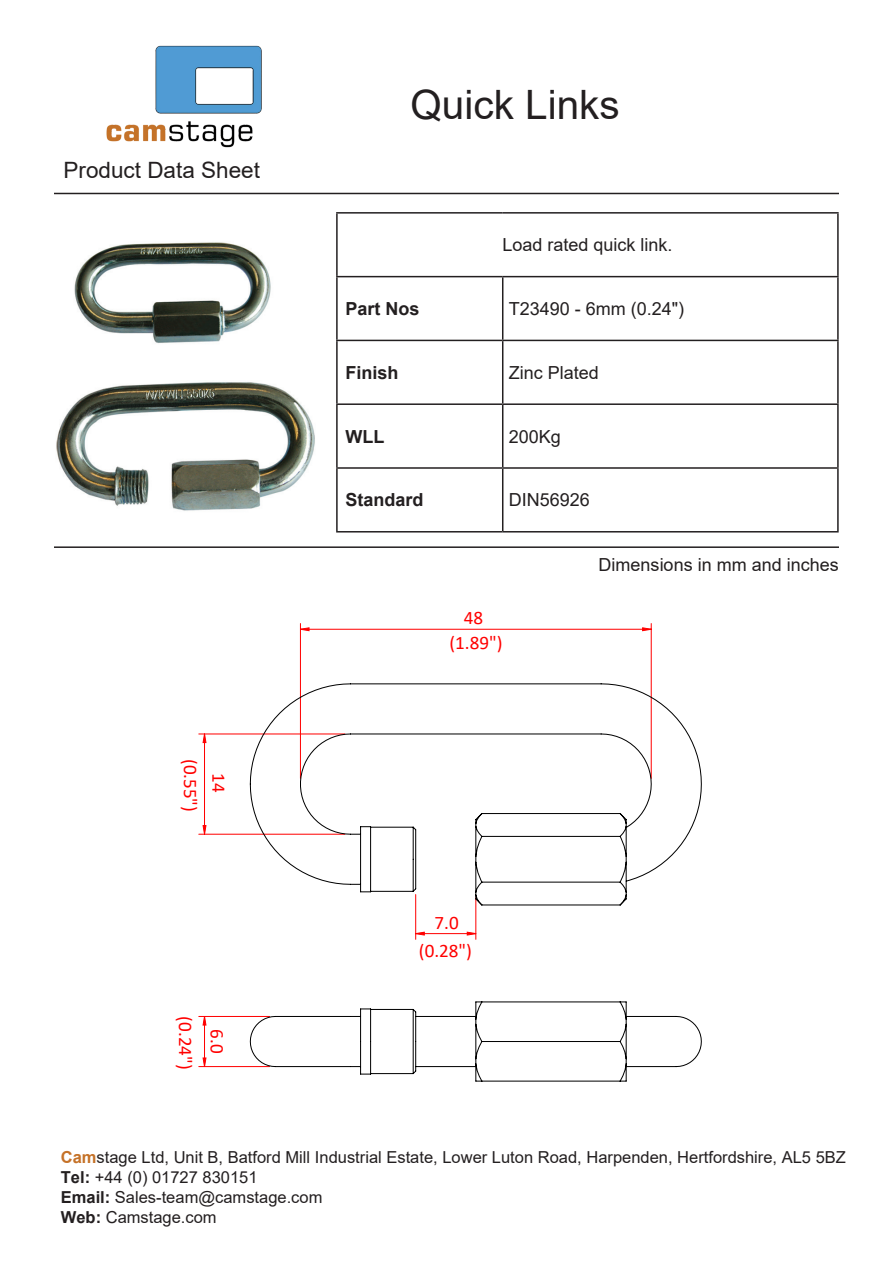
<style>
.page{position:relative;width:893px;height:1263px;background:#fff}
.page>*{position:absolute;margin:0;border:0;box-sizing:border-box;transform-origin:0 0}
.t1{font:40.5px "Arial";color:#231f20}
.t2{font:22.5px "Arial";color:#231f20}
.t3{font:19.05px "Calibri";color:#f00}
.t4{font:18px "Arial";color:#231f20}
.t5{font:700 18px "Arial";color:#231f20}
.t6{font:16.5px/19.8px "Arial";color:#231f20}
.s1{font-weight:700;color:#c57228}
.s2{font-style:inherit}
.s3{font-weight:700}
</style>
<div class="page">
<hr style="left:54px;top:193px;width:785px;height:1px;background:#231f20">
<hr style="left:54px;top:546px;width:785px;height:2px;background:#231f20">
<img style="left:56px;top:242px;width:259px;height:269px">
<hr style="left:336px;top:212px;width:167px;height:2px;background:#231f20">
<hr style="left:336px;top:214px;width:2px;height:62px;background:#231f20">
<hr style="left:503px;top:212px;width:336px;height:2px;background:#231f20">
<hr style="left:837px;top:214px;width:2px;height:62px;background:#231f20">
<hr style="left:336px;top:276px;width:167px;height:1px;background:#231f20">
<hr style="left:336px;top:277px;width:2px;height:63px;background:#231f20">
<hr style="left:503px;top:276px;width:336px;height:1px;background:#231f20">
<hr style="left:502px;top:277px;width:1px;height:63px;background:#231f20">
<hr style="left:837px;top:277px;width:2px;height:63px;background:#231f20">
<hr style="left:336px;top:340px;width:167px;height:1px;background:#231f20">
<hr style="left:336px;top:341px;width:2px;height:62px;background:#231f20">
<hr style="left:503px;top:340px;width:336px;height:1px;background:#231f20">
<hr style="left:502px;top:341px;width:1px;height:62px;background:#231f20">
<hr style="left:837px;top:341px;width:2px;height:62px;background:#231f20">
<hr style="left:336px;top:403px;width:167px;height:2px;background:#231f20">
<hr style="left:336px;top:405px;width:2px;height:62px;background:#231f20">
<hr style="left:503px;top:403px;width:336px;height:2px;background:#231f20">
<hr style="left:502px;top:405px;width:1px;height:62px;background:#231f20">
<hr style="left:837px;top:405px;width:2px;height:62px;background:#231f20">
<hr style="left:336px;top:467px;width:167px;height:2px;background:#231f20">
<hr style="left:336px;top:469px;width:2px;height:62px;background:#231f20">
<hr style="left:503px;top:467px;width:336px;height:2px;background:#231f20">
<hr style="left:502px;top:469px;width:1px;height:62px;background:#231f20">
<hr style="left:837px;top:469px;width:2px;height:62px;background:#231f20">
<hr style="left:336px;top:531px;width:167px;height:1px;background:#231f20">
<hr style="left:503px;top:531px;width:336px;height:1px;background:#231f20">
<hr style="left:151px;top:1180px;width:616px;height:1px;background:#c0c0c0">
<hr style="left:151px;top:598px;width:1px;height:502px;background:#c0c0c0">
<hr style="left:151px;top:598px;width:616px;height:1px;background:#c0c0c0">
<hr style="left:797px;top:598px;width:1px;height:502px;background:#c0c0c0">
<hr style="left:475px;top:898px;width:1px;height:41px;background:#f00">
<hr style="left:415px;top:894px;width:1px;height:45px;background:#f00">
<hr style="left:199px;top:834px;width:146px;height:1px;background:#f00">
<hr style="left:199px;top:733px;width:146px;height:1px;background:#f00">
<hr style="left:199px;top:1016px;width:71px;height:1px;background:#f00">
<hr style="left:199px;top:1066px;width:71px;height:1px;background:#f00">
<hr style="left:300px;top:623px;width:1px;height:155px;background:#f00">
<hr style="left:651px;top:623px;width:1px;height:155px;background:#f00">
<svg style="left:415px;top:931px;width:62px;height:5px"></svg>
<svg style="left:202px;top:733px;width:5px;height:102px"></svg>
<svg style="left:202px;top:1017px;width:5px;height:51px"></svg>
<svg style="left:299px;top:627px;width:353px;height:5px"></svg>
<svg style="left:249px;top:683px;width:453px;height:223px"></svg>
<svg style="left:249px;top:1001px;width:453px;height:81px"></svg>
<img style="left:106px;top:45px;width:156px;height:103px">
<p class="t2" style="left:64px;top:154px;width:198px">Product Data Sheet</p>
<p class="t3" style="left:204px;top:759px;width:55px;rotate:90deg">(0.55")</p>
<p class="t3" style="left:232px;top:773px;width:21px;rotate:90deg">14</p>
<p class="t3" style="left:199px;top:1016px;width:55px;rotate:90deg">(0.24")</p>
<p class="t3" style="left:230px;top:1029px;width:26px;rotate:90deg">6.0</p>
<p class="t1" style="left:410px;top:77px;width:211px">Quick Links</p>
<p class="t4" style="left:502px;top:233px;width:172px">Load rated quick link.</p>
<p class="t5" style="left:345px;top:296px;width:76px">Part Nos</p>
<p class="t4" style="left:509px;top:296px;width:177px">T23490 - 6mm (0.24")</p>
<p class="t5" style="left:345px;top:360px;width:55px">Finish</p>
<p class="t4" style="left:509px;top:360px;width:92px">Zinc Plated</p>
<p class="t5" style="left:345px;top:424px;width:40px">WLL</p>
<p class="t4" style="left:509px;top:424px;width:54px">200Kg</p>
<p class="t5" style="left:345px;top:487px;width:80px">Standard</p>
<p class="t4" style="left:509px;top:488px;width:83px">DIN56926</p>
<p class="t3" style="left:464px;top:605px;width:21px">48</p>
<p class="t3" style="left:449px;top:630px;width:55px">(1.89")</p>
<p class="t4" style="left:599px;top:552px;width:242px">Dimensions in mm and inches</p>
<p class="t3" style="left:435px;top:909px;width:26px">7.0</p>
<p class="t3" style="left:419px;top:938px;width:55px">(0.28")</p>
<p class="t6" style="left:61px;top:1148px;width:787px"><span class="s1">Cam</span><span class="s2">stage Ltd,</span> Unit B, Batford Mill Industrial Estate<span class="s2">, L</span>ower Luton Road<span class="s2">,</span> Harpenden, Hertfordshire<span class="s2">,</span> AL5 5BZ <span class="s3">Tel:</span> +44 (0) 01727 830151<br><span class="s3">Email:</span> Sales-team@camstage.com<br><span class="s3">Web:</span> Camstage.com</p>
</div>
